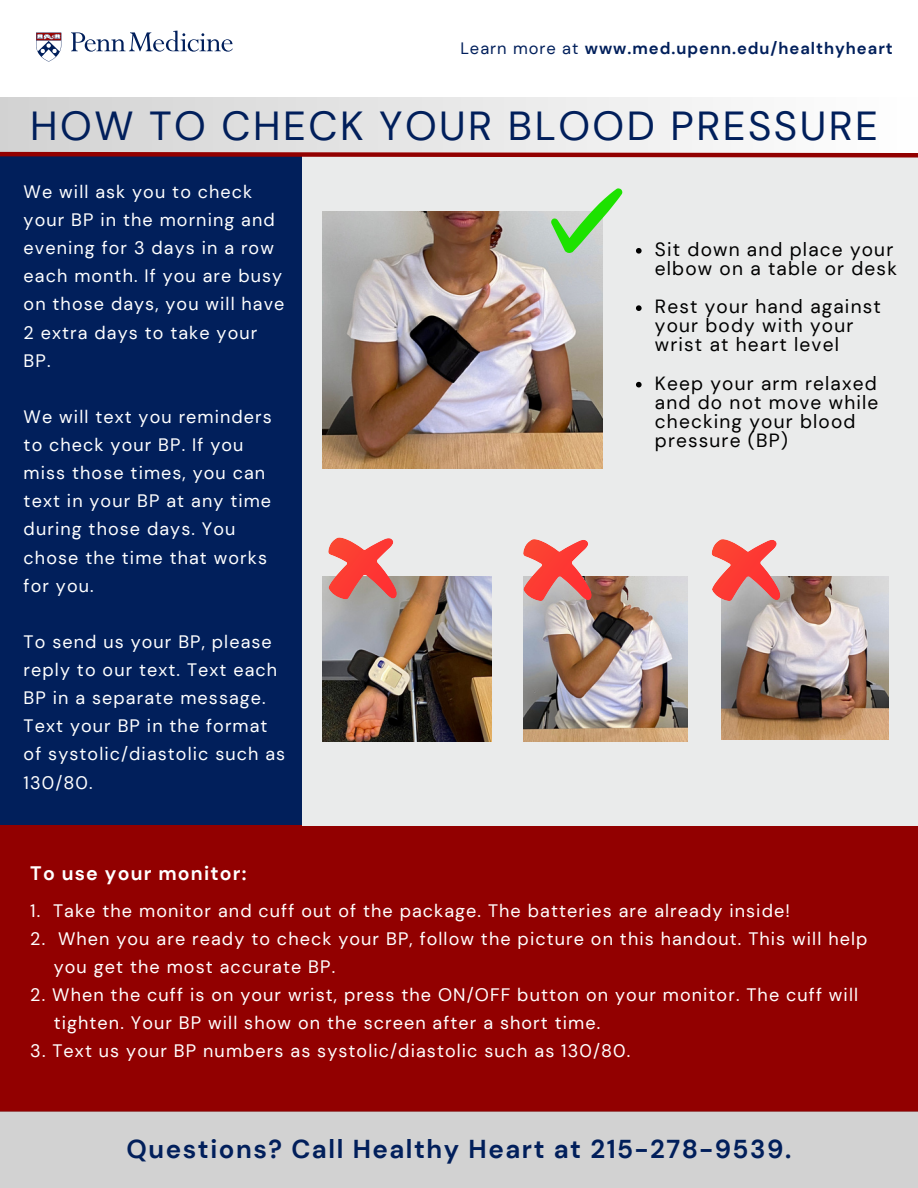
<style>
.page{position:relative;width:918px;height:1188px;background:#fff}
.page>*{position:absolute;margin:0;border:0;box-sizing:border-box;transform-origin:0 0}
.t1{font:40.5px "DM Sans";letter-spacing:.06em;color:#011f5b}
.t2{font:700 25.8px "DM Sans";letter-spacing:.06em;color:#011f5b}
.t3{font:700 19.5px "DM Sans";letter-spacing:.06em;color:#fff}
.t4{font:19.05px/19.2px "DM Sans";letter-spacing:.06em;color:#000}
.t5{font:18px/28.2px "DM Sans";letter-spacing:.06em;color:#fff}
.t6{font:700 16.5px "DM Sans";letter-spacing:.06em;color:#011f5b}
.s1{font-weight:400}
</style>
<div class="page">
<svg style="left:71px;top:31px;width:162px;height:21px"></svg>
<svg style="left:36px;top:32px;width:26px;height:30px"></svg>
<div style="left:0;top:97px;width:918px;height:55px;background:linear-gradient(to right,#d2d2d2,#fefefe)"></div>
<div style="left:0;top:160px;width:303px;height:666px;background:#011f5b"></div>
<div style="left:0;top:826px;width:918px;height:286px;background:#920000"></div>
<div style="left:0;top:1112px;width:917px;height:76px;background:#d2d2d2"></div>
<div style="left:303px;top:160px;width:615px;height:666px;background:#eaebeb"></div>
<svg style="left:0;top:150px;width:918px;height:10px;background:#a86a71"></svg>
<img style="left:322px;top:211px;width:280px;height:258px">
<img style="left:322px;top:576px;width:170px;height:166px">
<img style="left:722px;top:576px;width:166px;height:164px">
<img style="left:524px;top:576px;width:163px;height:166px">
<svg style="left:551px;top:188px;width:72px;height:65px;background:#afe0a9"></svg>
<svg style="left:337px;top:537px;width:52px;height:1px"></svg>
<svg style="left:636px;top:248px;width:6px;height:6px"></svg>
<svg style="left:636px;top:305px;width:6px;height:6px"></svg>
<svg style="left:636px;top:382px;width:6px;height:5px"></svg>
<svg style="left:532px;top:539px;width:52px;height:1px"></svg>
<svg style="left:720px;top:539px;width:53px;height:1px"></svg>
<p class="t6" style="left:460px;top:38px;width:434px"><span class="s1">Learn more at</span> www.med.upenn.edu/healthyheart</p>
<h4 class="t1" style="left:30px;top:100px;width:849px">HOW TO CHECK YOUR BLOOD PRESSURE</h4>
<p class="t5" style="left:24px;top:178px;width:262px">We will ask you to check your BP in the morning and evening for 3 days in a row each month. If you are busy on those days, you will have<br>2 extra days to take your<br>BP.</p>
<p class="t5" style="left:24px;top:403px;width:250px">We will text you reminders to check your BP. If you miss those times, you can text in your BP at any time during those days. You chose the time that works for you.</p>
<p class="t5" style="left:24px;top:628px;width:263px">To send us your BP, please reply to our text. Text each<br>BP in a separate message.<br>Text your BP in the format of systolic/diastolic such as<br>130/80.</p>
<p class="t4" style="left:655px;top:240px;width:244px">Sit down and place your elbow on a table or desk</p>
<p class="t4" style="left:655px;top:297px;width:227px">Rest your hand against your body with your wrist at heart level</p>
<p class="t4" style="left:655px;top:374px;width:225px">Keep your arm relaxed and do not move while checking your blood pressure (BP)</p>
<h4 class="t3" style="left:30px;top:860px;width:218px">To use your monitor:</h4>
<p class="t5" style="left:30px;top:897px;width:761px">1. Take the monitor and cuff out of the package. The batteries are already inside!</p>
<p class="t5" style="left:54px;top:925px;width:815px;text-indent:-23px">2. When you are ready to check your BP, follow the picture on this handout. This will help you get the most accurate BP.</p>
<p class="t5" style="left:54px;top:981px;width:806px;text-indent:-23px">2. When the cuff is on your wrist, press the ON/OFF button on your monitor. The cuff will tighten. Your BP will show on the screen after a short time.</p>
<p class="t5" style="left:30px;top:1037px;width:602px">3. Text us your BP numbers as systolic/diastolic such as 130/80.</p>
<p class="t2" style="left:127px;top:1132px;width:666px">Questions? Call Healthy Heart at 215-278-9539.</p>
</div>
